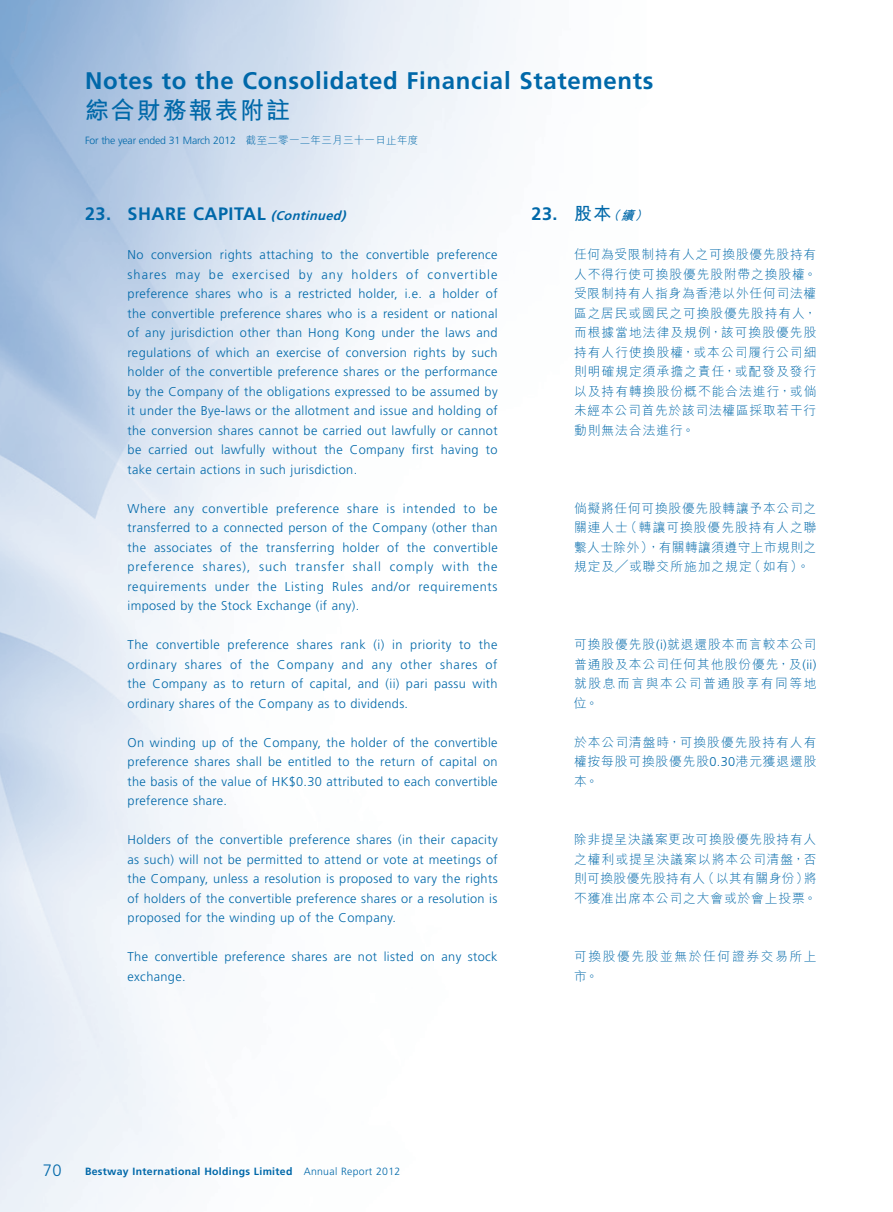
<style>
.page{position:relative;width:893px;height:1212px;background:#fff}
.page>*{position:absolute;margin:0;border:0;box-sizing:border-box;transform-origin:0 0}
.t1{font:700 24px "Frutiger LT Std";letter-spacing:.03em;color:#0068a9}
.t2{font:700 24px "M Hei HK";letter-spacing:.08em;color:#0068a9}
.Heading_1{font:700 18px "Frutiger LT Std";letter-spacing:.03em;color:#0068a9}
.C_Heading_1{font:700 18px "Frutiger LT Std";color:#0068a9}
.t3{font:300 16.5px "Frutiger LT Std";color:#0068a9}
.Body_Text{font:300 12.75px/19.5px "Frutiger LT Std";letter-spacing:.03em;color:#0068a9;text-align:justify}
.C_Body_Text{font:300 12.75px/19.5px "M Hei HK";letter-spacing:.075em;color:#0068a9;text-align:justify}
.C_Body_Text-2{font:300 12.75px/19.5px "M Hei HK";letter-spacing:.125em;color:#0068a9}
.t4{font:700 10.5px "Frutiger LT Std";letter-spacing:.03em;color:#0068a9}
.t5{font:300 10.5px "Frutiger LT Std";letter-spacing:-.02em;color:#0068a9}
.s1{font-family:"M Hei HK"}
.s2{font-style:italic;font-size:12.75px}
.s3{font-family:"M Hei HK";font-style:italic;font-size:12.75px}
.s4{font-family:"Frutiger LT Std"}
.s5{font-weight:300}
</style>
<div class="page">
<h1 class="t1" style="left:85px;top:67px;width:570px">Notes to the Consolidated Financial Statements</h1>
<h1 class="t2" style="left:85px;top:93px;width:207px">綜合財務報表附註</h1>
<p class="t5" style="left:85px;top:134px;width:335px">For the year ended 31 March 2012 <span class="s1">截至二零一二年三月三十一日止年度</span></p>
<p class="Heading_1" style="left:85px;top:203px;width:266px">23. SHARE CAPITAL <span class="s2">(Continued)</span></p>
<p class="Body_Text" style="left:128px;top:245px;width:372px">No conversion rights attaching to the convertible preference shares may be exercised by any holders of convertible preference shares who is a restricted holder, i.e. a holder of the convertible preference shares who is a resident or national of any jurisdiction other than Hong Kong under the laws and regulations of which an exercise of conversion rights by such holder of the convertible preference shares or the performance by the Company of the obligations expressed to be assumed by it under the Bye-laws or the allotment and issue and holding of the conversion shares cannot be carried out lawfully or cannot be carried out lawfully without the Company first having to take certain actions in such jurisdiction.</p>
<p class="Body_Text" style="left:128px;top:499px;width:372px">Where any convertible preference share is intended to be transferred to a connected person of the Company (other than the associates of the transferring holder of the convertible preference shares), such transfer shall comply with the requirements under the Listing Rules and/or requirements imposed by the Stock Exchange (if any).</p>
<p class="Body_Text" style="left:128px;top:635px;width:372px">The convertible preference shares rank (i) in priority to the ordinary shares of the Company and any other shares of the Company as to return of capital, and (ii) pari passu with ordinary shares of the Company as to dividends.</p>
<p class="Body_Text" style="left:128px;top:733px;width:372px">On winding up of the Company, the holder of the convertible preference shares shall be entitled to the return of capital on the basis of the value of HK$0.30 attributed to each convertible preference share.</p>
<p class="Body_Text" style="left:128px;top:830px;width:372px">Holders of the convertible preference shares (in their capacity as such) will not be permitted to attend or vote at meetings of the Company, unless a resolution is proposed to vary the rights of holders of the convertible preference shares or a resolution is proposed for the winding up of the Company.</p>
<p class="Body_Text" style="left:128px;top:947px;width:372px">The convertible preference shares are not listed on any stock exchange.</p>
<p class="C_Heading_1" style="left:531px;top:203px;width:122px">23. <span class="s1">股本</span><span class="s3">（續）</span></p>
<p class="C_Body_Text" style="left:574px;top:245px;width:244px">任何為受限制持有人之可換股優先股持有人不得行使可換股優先股附帶之換股權。受限制持有人指身為香港以外任何司法權區之居民或國民之可換股優先股持有人，而根據當地法律及規例，該可換股優先股持有人行使換股權，或本公司履行公司細則明確規定須承擔之責任，或配發及發行以及持有轉換股份概不能合法進行，或倘未經本公司首先於該司法權區採取若干行動則無法合法進行。</p>
<p class="C_Body_Text" style="left:574px;top:498px;width:244px">倘擬將任何可換股優先股轉讓予本公司之關連人士（轉讓可換股優先股持有人之聯繫人士除外），有關轉讓須遵守上市規則之規定及╱或聯交所施加之規定（如有）。</p>
<p class="C_Body_Text" style="left:574px;top:635px;width:244px">可換股優先股<span class="s4">(i)</span>就退還股本而言較本公司普通股及本公司任何其他股份優先，及<span class="s4">(ii)</span>就股息而言與本公司普通股享有同等地位。</p>
<p class="C_Body_Text" style="left:574px;top:732px;width:244px">於本公司清盤時，可換股優先股持有人有權按每股可換股優先股<span class="s4">0.30</span>港元獲退還股本。</p>
<p class="C_Body_Text" style="left:574px;top:830px;width:244px">除非提呈決議案更改可換股優先股持有人之權利或提呈決議案以將本公司清盤，否則可換股優先股持有人（以其有關身份）將不獲准出席本公司之大會或於會上投票。</p>
<p class="C_Body_Text-2" style="left:574px;top:947px;width:244px">可換股優先股並無於任何證券交易所上市。</p>
<p class="t3" style="left:43px;top:1160px;width:20px">70</p>
<p class="t4" style="left:85px;top:1165px;width:317px">Bestway International Holdings Limited <span class="s5">Annual Report 2012</span></p>
</div>
